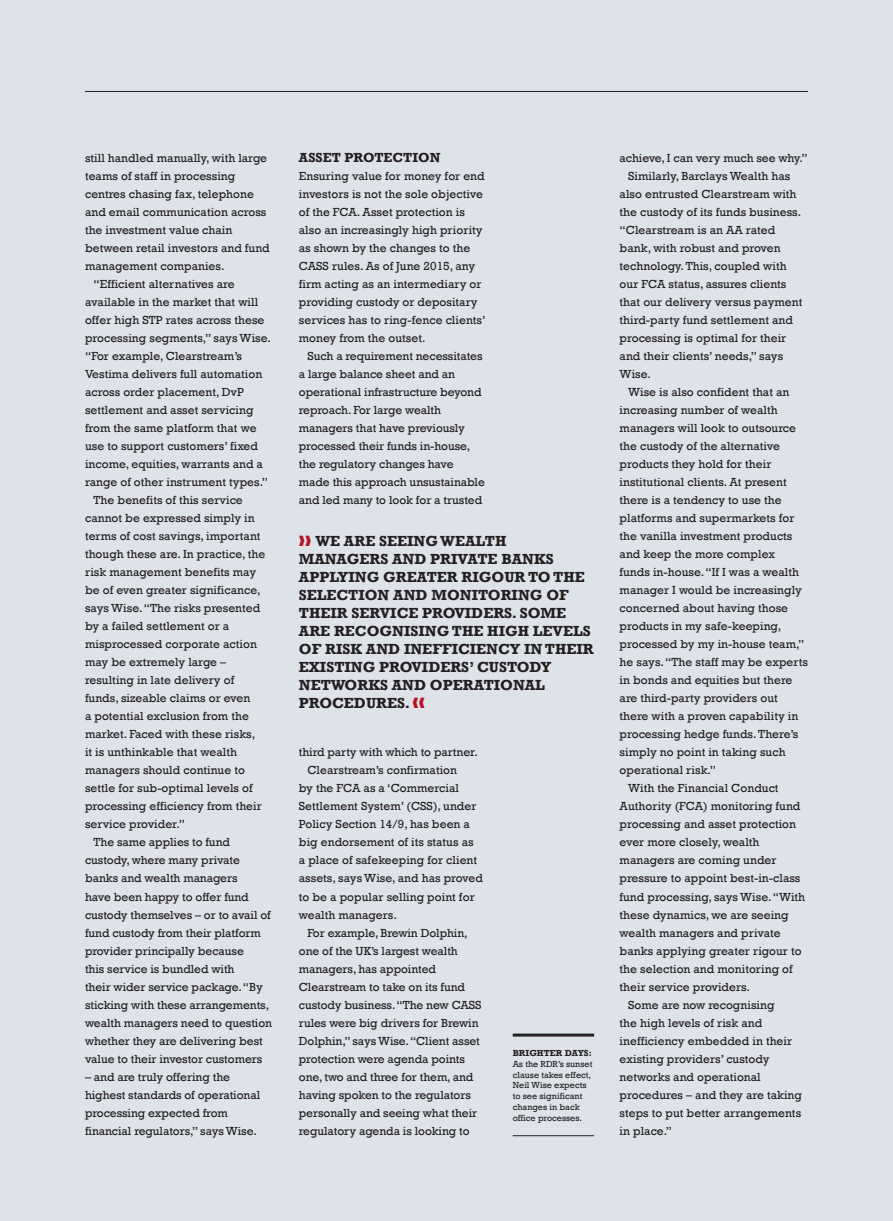
<style>
.page{position:relative;width:893px;height:1221px;background:#fff}
.page>*{position:absolute;margin:0;border:0;box-sizing:border-box;transform-origin:0 0}
.t1{font:700 15px/18px "Rockwell";color:#231f20}
.X-head{font:700 13.5px "Rockwell";letter-spacing:.005em;color:#231f20}
.Article_end_byline{font:12px/18px "Rockwell";letter-spacing:.005em;color:#231f20}
.Picture_caption_text{font:9px/10.8px "Rockwell";color:#231f20}
.Picture_caption_head{font:700 9px "Rockwell";color:#231f20}
.s1{color:#b81426}
</style>
<div class="page">
<div style="left:0;top:0;width:893px;height:1220px;background:#dee2e9"></div>
<hr style="left:513px;top:1135px;width:81px;height:1px;background:#231f20">
<hr style="left:513px;top:1033px;width:81px;height:3px;background:#231f20">
<hr style="left:85px;top:91px;width:723px;height:1px;background:#231f20">
<p class="Article_end_byline" style="left:85px;top:149px;width:186px">still handled manually, with large teams of staff in processing centres chasing fax, telephone and email communication across the investment value chain between retail investors and fund management companies.</p>
<p class="Article_end_byline" style="left:85px;top:275px;width:187px;text-indent:9px">“Efficient alternatives are available in the market that will offer high STP rates across these processing segments,” says Wise. “For example, Clearstream’s<br>Vestima delivers full automation across order placement, DvP settlement and asset servicing from the same platform that we use to support customers’ fixed income, equities, warrants and a range of other instrument types.”</p>
<p class="Article_end_byline" style="left:85px;top:491px;width:182px;text-indent:9px">The benefits of this service cannot be expressed simply in terms of cost savings, important though these are. In practice, the risk management benefits may be of even greater significance, says Wise. “The risks presented by a failed settlement or a misprocessed corporate action may be extremely large – resulting in late delivery of funds, sizeable claims or even<br>a potential exclusion from the market. Faced with these risks, it is unthinkable that wealth managers should continue to settle for sub-optimal levels of processing efficiency from their service provider.”</p>
<p class="Article_end_byline" style="left:85px;top:833px;width:188px;text-indent:9px">The same applies to fund custody, where many private banks and wealth managers<br>have been happy to offer fund custody themselves – or to avail of fund custody from their platform provider principally because<br>this service is bundled with<br>their wider service package. “By sticking with these arrangements, wealth managers need to question whether they are delivering best value to their investor customers</p>
<p class="Article_end_byline" style="left:85px;top:1067px;width:177px">– and are truly offering the highest standards of operational processing expected from financial regulators,” says Wise.</p>
<p class="X-head" style="left:299px;top:149px;width:143px">ASSET PROTECTION</p>
<p class="Article_end_byline" style="left:299px;top:167px;width:188px">Ensuring value for money for end investors is not the sole objective of the FCA. Asset protection is also an increasingly high priority as shown by the changes to the<br>CASS rules. As of June 2015, any firm acting as an intermediary or providing custody or depositary services has to ring-fence clients’ money from the outset.</p>
<p class="Article_end_byline" style="left:299px;top:347px;width:188px;text-indent:9px">Such a requirement necessitates a large balance sheet and an operational infrastructure beyond reproach. For large wealth managers that have previously processed their funds in-house, the regulatory changes have made this approach unsustainable and led many to look for a trusted</p>
<p class="t1" style="left:299px;top:532px;width:296px"><span class="s1">❱❱</span> WE ARE SEEING WEALTH<br>MANAGERS AND PRIVATE BANKS<br>APPLYING GREATER RIGOUR TO THE<br>SELECTION AND MONITORING OF<br>THEIR SERVICE PROVIDERS. SOME<br>ARE RECOGNISING THE HIGH LEVELS<br>OF RISK AND INEFFICIENCY IN THEIR<br>EXISTING PROVIDERS’ CUSTODY<br>NETWORKS AND OPERATIONAL<br>PROCEDURES. <span class="s1">❰❰</span></p>
<p class="Article_end_byline" style="left:299px;top:743px;width:180px">third party with which to partner.</p>
<p class="Article_end_byline" style="left:299px;top:761px;width:186px;text-indent:9px">Clearstream’s confirmation<br>by the FCA as a ‘Commercial<br>Settlement System’ (CSS), under<br>Policy Section 14/9, has been a big endorsement of its status as a place of safekeeping for client assets, says Wise, and has proved to be a popular selling point for wealth managers.</p>
<p class="Article_end_byline" style="left:299px;top:923px;width:184px;text-indent:9px">For example, Brewin Dolphin, one of the UK’s largest wealth managers, has appointed<br>Clearstream to take on its fund custody business. “The new CASS rules were big drivers for Brewin<br>Dolphin,” says Wise. “Client asset protection were agenda points one, two and three for them, and having spoken to the regulators personally and seeing what their regulatory agenda is looking to</p>
<p class="Picture_caption_head" style="left:513px;top:1047px;width:81px">BRIGHTER DAYS:</p>
<p class="Picture_caption_text" style="left:513px;top:1058px;width:81px">As the RDR’s sunset clause takes effect,<br>Neil Wise expects to see significant changes in back office processes.</p>
<p class="Article_end_byline" style="left:620px;top:149px;width:190px">achieve, I can very much see why.”</p>
<p class="Article_end_byline" style="left:620px;top:167px;width:184px;text-indent:9px">Similarly, Barclays Wealth has also entrusted Clearstream with the custody of its funds business. “Clearstream is an AA rated bank, with robust and proven technology. This, coupled with our FCA status, assures clients that our delivery versus payment third-party fund settlement and processing is optimal for their and their clients’ needs,” says<br>Wise.</p>
<p class="Article_end_byline" style="left:620px;top:383px;width:190px;text-indent:9px">Wise is also confident that an increasing number of wealth managers will look to outsource the custody of the alternative products they hold for their institutional clients. At present there is a tendency to use the platforms and supermarkets for the vanilla investment products and keep the more complex funds in-house. “If I was a wealth manager I would be increasingly concerned about having those products in my safe-keeping, processed by my in-house team,” he says. “The staff may be experts in bonds and equities but there are third-party providers out there with a proven capability in processing hedge funds. There’s simply no point in taking such operational risk.”</p>
<p class="Article_end_byline" style="left:620px;top:779px;width:187px;text-indent:9px">With the Financial Conduct<br>Authority (FCA) monitoring fund processing and asset protection ever more closely, wealth managers are coming under pressure to appoint best-in-class fund processing, says Wise. “With these dynamics, we are seeing wealth managers and private banks applying greater rigour to the selection and monitoring of their service providers.</p>
<p class="Article_end_byline" style="left:620px;top:995px;width:184px;text-indent:9px">Some are now recognising<br>the high levels of risk and inefficiency embedded in their existing providers’ custody networks and operational procedures – and they are taking steps to put better arrangements in place.”</p>
</div>
